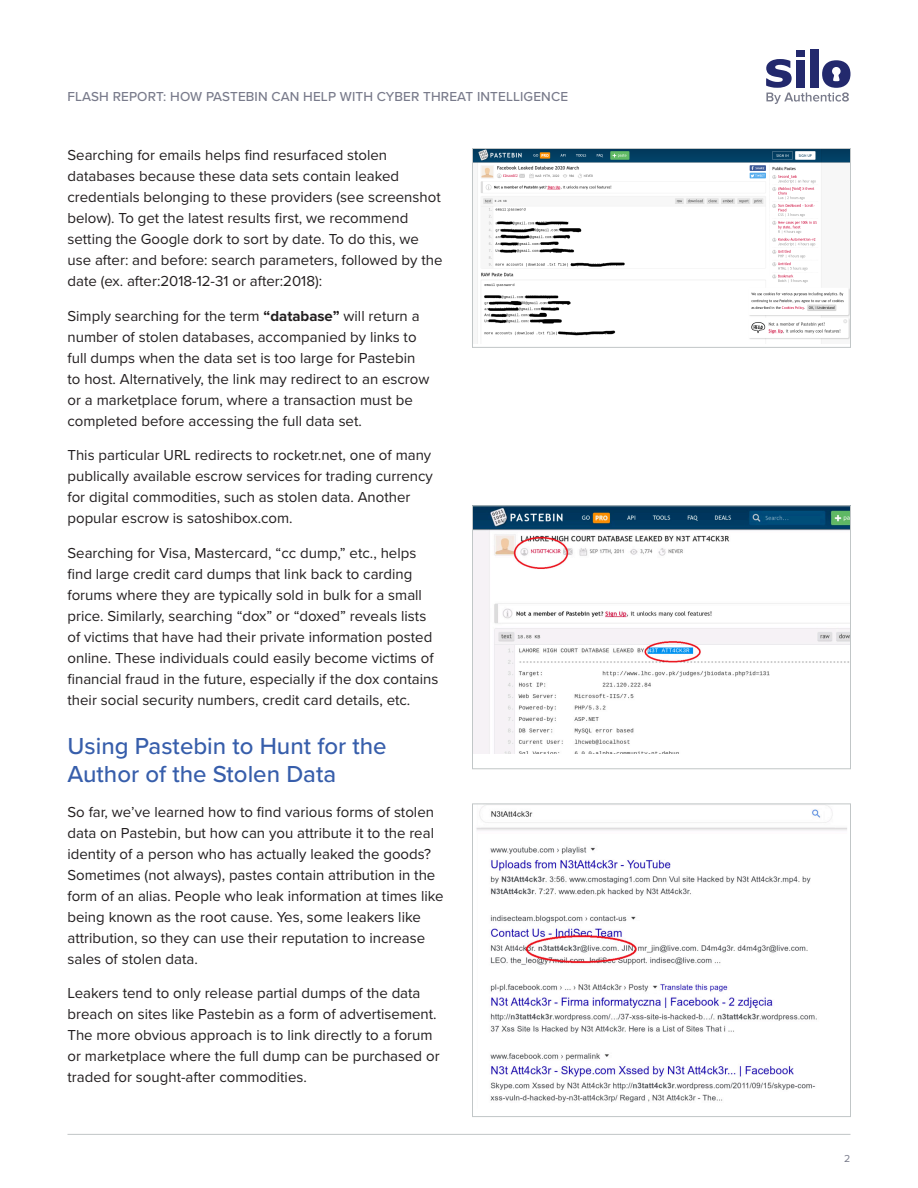
<style>
.page{position:relative;width:918px;height:1188px;background:#fff}
.page>*{position:absolute;margin:0;border:0;box-sizing:border-box;transform-origin:0 0}
.t1{font:500 24px/28.5px "Proxima Nova";color:#375eab}
.p{font:15px/21px "Proxima Nova";color:#231f20}
.t2{font:500 13.5px "Proxima Nova";letter-spacing:.01em;color:#797b8b}
.t3{font:10.5px "Proxima Nova";color:#797b8b}
.s1{font-weight:700}
</style>
<div class="page">
<div style="left:796px;top:50px;width:9px;height:6px;background:#23296d"></div>
<div style="left:810px;top:50px;width:9px;height:38px;background:#23296d"></div>
<svg style="left:766px;top:59px;width:84px;height:45px"></svg>
<hr style="left:68px;top:1134px;width:782px;height:1px;background:#c1c6c7">
<img style="left:474px;top:150px;width:375px;height:193px">
<div style="left:472px;top:148px;width:379px;height:200px;border:1px solid #c1c6c7"></div>
<img style="left:474px;top:507px;width:375px;height:247px">
<div style="left:472px;top:505px;width:379px;height:264px;border:1px solid #c1c6c7"></div>
<img style="left:476px;top:806px;width:371px;height:296px">
<div style="left:472px;top:804px;width:379px;height:313px;border:1px solid #c1c6c7"></div>
<p class="t2" style="left:68px;top:87px;width:502px">FLASH REPORT: HOW PASTEBIN CAN HELP WITH CYBER THREAT INTELLIGENCE</p>
<p class="p" style="left:68px;top:144px;width:377px">Searching for emails helps find resurfaced stolen databases because these data sets contain leaked credentials belonging to these providers (see screenshot below). To get the latest results first, we recommend setting the Google dork to sort by date. To do this, we use after: and before: search parameters, followed by the date (ex. after:2018-12-31 or after:2018):</p>
<p class="p" style="left:68px;top:305px;width:364px">Simply searching for the term <span class="s1">“database”</span> will return a number of stolen databases, accompanied by links to full dumps when the data set is too large for Pastebin to host. Alternatively, the link may redirect to an escrow or a marketplace forum, where a transaction must be completed before accessing the full data set.</p>
<p class="p" style="left:68px;top:444px;width:367px">This particular URL redirects to rocketr.net, one of many publically available escrow services for trading currency for digital commodities, such as stolen data. Another popular escrow is satoshibox.com.</p>
<p class="p" style="left:68px;top:542px;width:372px">Searching for Visa, Mastercard, “cc dump,” etc., helps find large credit card dumps that link back to carding forums where they are typically sold in bulk for a small price. Similarly, searching “dox” or “doxed” reveals lists of victims that have had their private information posted online. These individuals could easily become victims of financial fraud in the future, especially if the dox contains their social security numbers, credit card details, etc.</p>
<h2 class="t1" style="left:68px;top:730px;width:321px">Using Pastebin to Hunt for the<br>Author of the Stolen Data</h2>
<p class="p" style="left:68px;top:800px;width:378px">So far, we’ve learned how to find various forms of stolen data on Pastebin, but how can you attribute it to the real identity of a person who has actually leaked the goods?<br>Sometimes (not always), pastes contain attribution in the form of an alias. People who leak information at times like being known as the root cause. Yes, some leakers like attribution, so they can use their reputation to increase sales of stolen data.</p>
<p class="p" style="left:68px;top:982px;width:374px">Leakers tend to only release partial dumps of the data breach on sites like Pastebin as a form of advertisement.<br>The more obvious approach is to link directly to a forum or marketplace where the full dump can be purchased or traded for sought-after commodities.</p>
<p class="t3" style="left:844px;top:1151px;width:8px">2</p>
</div>
